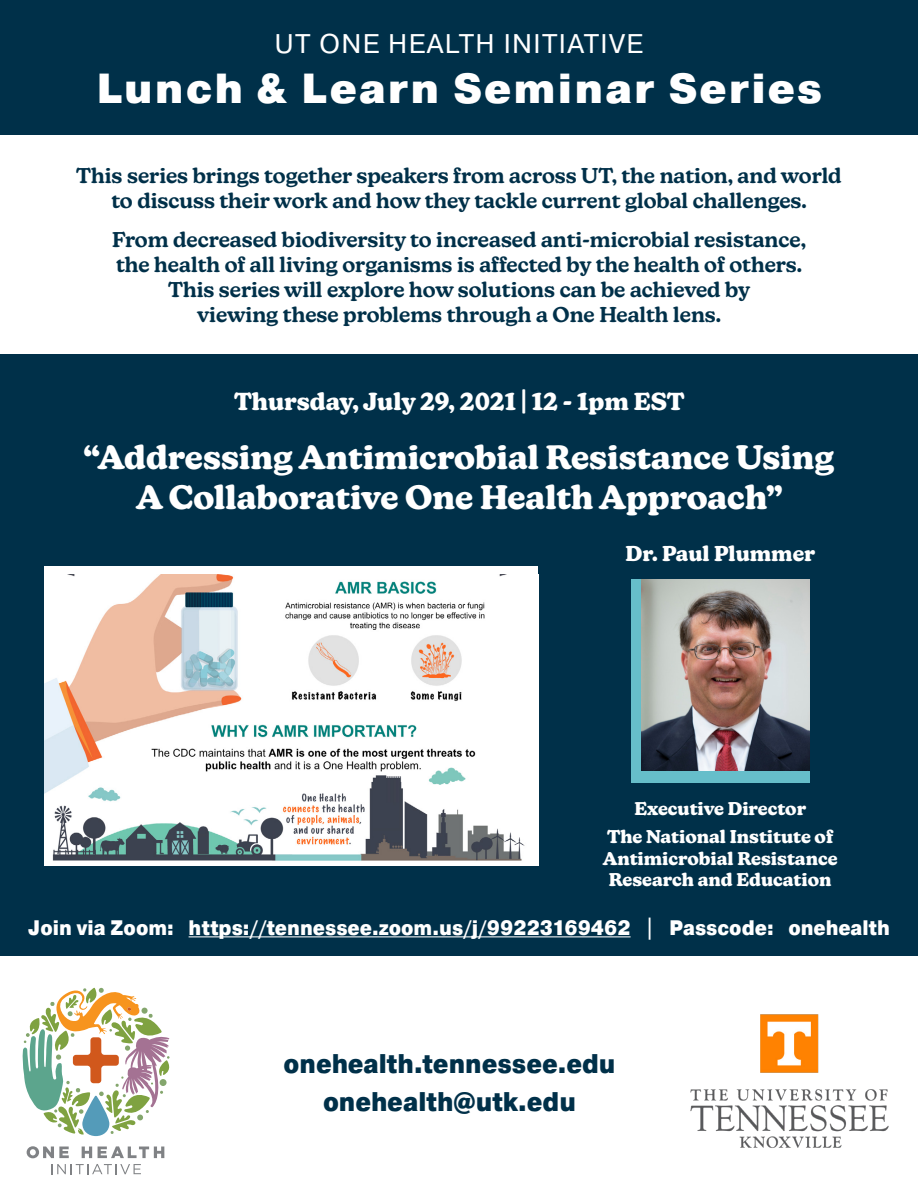
<style>
.page{position:relative;width:918px;height:1188px;background:#fff}
.page>*{position:absolute;margin:0;border:0;box-sizing:border-box;transform-origin:0 0}
.t1{font:900 42px "Pragmatica";letter-spacing:.05em;color:#fff}
.t2{font:700 33px/39.6px "Kansas New";color:#fff;text-align:center}
.t3{font:900 27px/37.8px "Pragmatica Cond";color:#003049;text-align:center}
.t4{font:27px "Pragmatica";letter-spacing:.05em;color:#fff}
.t5{font:700 24px "Kansas New";color:#fff}
.t6{font:600 21px/25.2px "Kansas New";color:#003049;text-align:center}
.t7{font:900 21px "Pragmatica Cond";color:#fff}
.t8{font:700 21px "Kansas New";color:#fff}
.t9{font:700 18px/28.3px "Kansas New";color:#fff;text-align:center}
</style>
<div class="page">
<div style="left:0;top:354px;width:918px;height:601px;background:#003049"></div>
<hr style="left:189px;top:936px;width:442px;height:1px;background:#fff">
<div style="left:0;top:0;width:918px;height:134px;background:#003049"></div>
<svg style="left:27px;top:1146px;width:42px;height:12px"></svg>
<svg style="left:82px;top:1147px;width:10px;height:11px"></svg>
<svg style="left:98px;top:1146px;width:66px;height:12px"></svg>
<svg style="left:51px;top:1164px;width:90px;height:10px"></svg>
<svg style="left:23px;top:988px;width:147px;height:148px"></svg>
<img style="left:690px;top:1014px;width:199px;height:134px">
<div style="left:631px;top:579px;width:178px;height:204px;background:#66beca"></div>
<img style="left:641px;top:579px;width:168px;height:192px">
<div style="left:44px;top:566px;width:494px;height:299px;background:#fff"></div>
<img style="left:44px;top:574px;width:481px;height:287px">
<p class="t4" style="left:275px;top:27px;width:370px">UT ONE HEALTH INITIATIVE</p>
<h1 class="t1" style="left:96px;top:62px;width:727px">Lunch &amp; Learn Seminar Series</h1>
<p class="t6" style="left:76px;top:163px;width:767px">This series brings together speakers from across UT, the nation, and world to discuss their work and how they tackle current global challenges.</p>
<p class="t6" style="left:112px;top:227px;width:696px">From decreased biodiversity to increased anti-microbial resistance, the health of all living organisms is affected by the health of others.<br>This series will explore how solutions can be achieved by<br>viewing these problems through a One Health lens.</p>
<p class="t5" style="left:234px;top:387px;width:452px">Thursday, July 29, 2021 | 12 - 1pm EST</p>
<h2 class="t2" style="left:84px;top:438px;width:752px">“Addressing Antimicrobial Resistance Using<br>A Collaborative One Health Approach”</h2>
<p class="t8" style="left:625px;top:541px;width:191px">Dr. Paul Plummer</p>
<p class="t9" style="left:607px;top:794px;width:228px">Executive Director<br>The National Institute of</p>
<p class="t9" style="left:603px;top:847px;width:236px;line-height:21.6px">Antimicrobial Resistance<br>Research and Education</p>
<p class="t7" style="left:28px;top:914px;width:863px">Join via Zoom: https://tennessee.zoom.us/j/99223169462 | Passcode: onehealth</p>
<p class="t3" style="left:284px;top:1045px;width:334px">onehealth.tennessee.edu onehealth@utk.edu</p>
</div>
